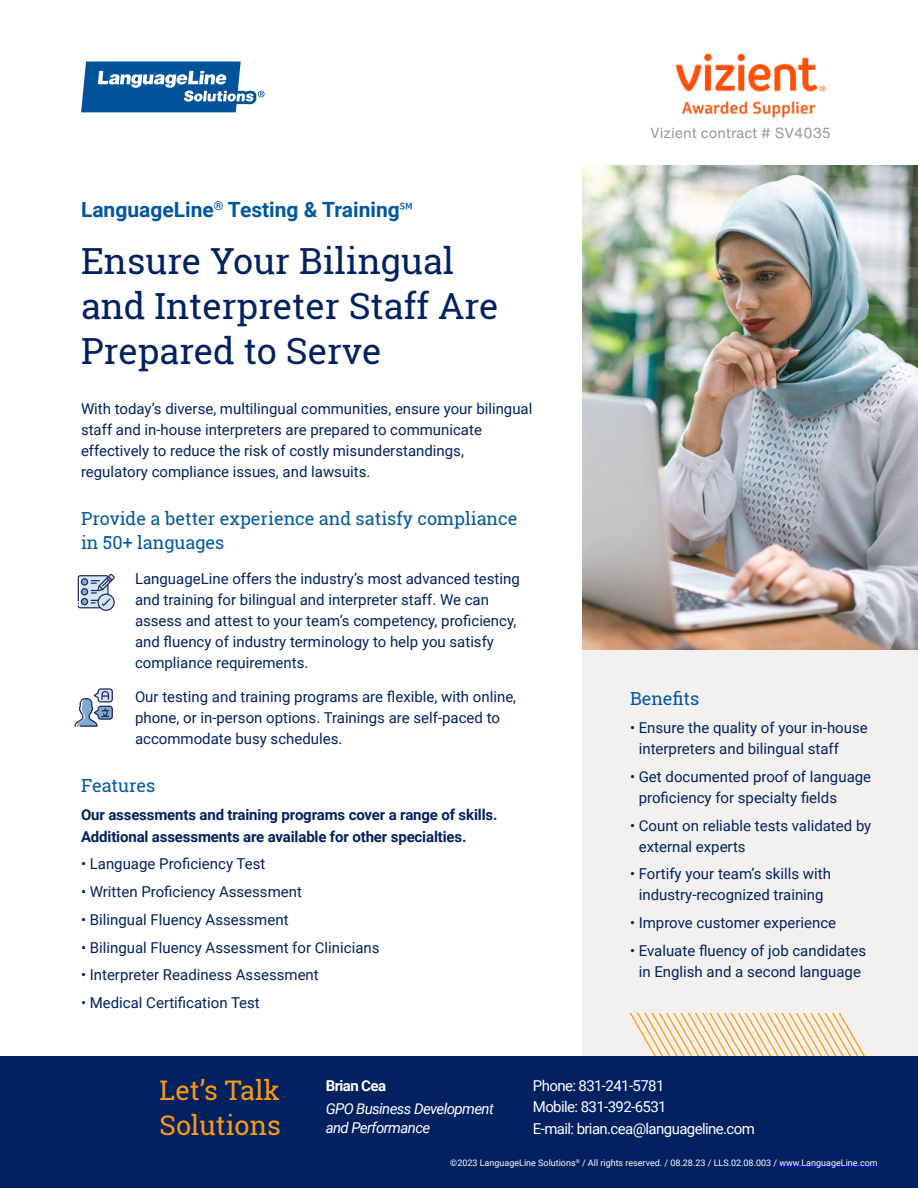
<style>
.page{position:relative;width:918px;height:1188px;background:#fff}
.page>*{position:absolute;margin:0;border:0;box-sizing:border-box;transform-origin:0 0}
.t1{font:36px/45px "Roboto Slab";color:#012161}
.t2{font:27px/34.5px "Roboto Slab";color:#fa9b0e}
.t3{font:700 21px "Roboto";color:#0057a1}
.t4{font:18px/24px "Roboto Slab";color:#0058a2}
.t5{font:15px/21px "Roboto";color:#012161}
.t6{font:700 15px/21.6px "Roboto";letter-spacing:-.01em;color:#012161}
.t7{font:15px/21.5px "Roboto";letter-spacing:-.04em;color:#fff}
.t8{font:italic 15px/19.5px "Roboto";letter-spacing:-.04em;color:#fff}
.t9{font:700 15px "Roboto";letter-spacing:-.04em;color:#fff}
.t10{font:14.4px "Helvetica Now Text";color:#999}
.t11{font:9px "Roboto";color:#fff}
.s1{font-family:"Source Code Variable";font-weight:400}
</style>
<div class="page">
<div style="left:583px;top:624px;width:335px;height:451px;background:#f2f1ef"></div>
<svg style="left:629px;top:1013px;width:236px;height:43px"></svg>
<div style="left:0;top:1056px;width:918px;height:132px;background:#012161"></div>
<img style="left:583px;top:165px;width:335px;height:484px">
<hr style="left:779px;top:1166px;width:99px;height:1px;background:#00f">
<svg style="left:75px;top:688px;width:38px;height:39px"></svg>
<svg style="left:78px;top:574px;width:37px;height:37px"></svg>
<img style="left:675px;top:53px;width:151px;height:65px">
<svg style="left:81px;top:62px;width:184px;height:50px"></svg>
<h3 class="t3" style="left:81px;top:195px;width:333px">LanguageLine<sup>®</sup> Testing &amp; Training<span class="s1">℠</span></h3>
<h1 class="t1" style="left:81px;top:238px;width:419px">Ensure Your Bilingual and Interpreter Staff Are<br>Prepared to Serve</h1>
<p class="t5" style="left:81px;top:398px;width:453px">With today’s diverse, multilingual communities, ensure your bilingual staff and in-house interpreters are prepared to communicate effectively to reduce the risk of costly misunderstandings, regulatory compliance issues, and lawsuits.</p>
<p class="t4" style="left:81px;top:506px;width:438px">Provide a better experience and satisfy compliance in 50+ languages</p>
<p class="t5" style="left:135px;top:567px;width:386px">LanguageLine offers the industry’s most advanced testing and training for bilingual and interpreter staff. We can assess and attest to your team’s competency, proficiency, and fluency of industry terminology to help you satisfy compliance requirements.</p>
<p class="t5" style="left:135px;top:686px;width:383px">Our testing and training programs are flexible, with online, phone, or in-person options. Trainings are self-paced to accommodate busy schedules.</p>
<p class="t4" style="left:81px;top:773px;width:76px">Features</p>
<p class="t6" style="left:81px;top:803px;width:418px">Our assessments and training programs cover a range of skills.<br>Additional assessments are available for other specialties.</p>
<p class="t5" style="left:81px;top:853px;width:186px">• Language Proficiency Test</p>
<p class="t5" style="left:81px;top:881px;width:222px">• Written Proficiency Assessment</p>
<p class="t5" style="left:81px;top:908px;width:209px">• Bilingual Fluency Assessment</p>
<p class="t5" style="left:81px;top:936px;width:300px">• Bilingual Fluency Assessment for Clinicians</p>
<p class="t5" style="left:81px;top:964px;width:239px">• Interpreter Readiness Assessment</p>
<p class="t5" style="left:81px;top:992px;width:180px">• Medical Certification Test</p>
<p class="t10" style="left:650px;top:122px;width:182px">Vizient contract # SV4035</p>
<p class="t4" style="left:630px;top:687px;width:71px">Benefits</p>
<p class="t5" style="left:639px;top:717px;width:231px;text-indent:-9px">• Ensure the quality of your in-house interpreters and bilingual staff</p>
<p class="t5" style="left:639px;top:765px;width:234px;text-indent:-9px">• Get documented proof of language proficiency for specialty fields</p>
<p class="t5" style="left:639px;top:814px;width:234px;text-indent:-9px">• Count on reliable tests validated by external experts</p>
<p class="t5" style="left:630px;top:863px;width:203px;text-align:center">• Fortify your team’s skills with industry-recognized training</p>
<p class="t5" style="left:630px;top:912px;width:208px">• Improve customer experience</p>
<p class="t5" style="left:630px;top:939px;width:238px;text-align:center">• Evaluate fluency of job candidates in English and a second language</p>
<h2 class="t2" style="left:160px;top:1073px;width:123px">Let’s Talk<br>Solutions</h2>
<p class="t9" style="left:326px;top:1075px;width:62px">Brian Cea</p>
<p class="t8" style="left:326px;top:1098px;width:170px">GPO Business Development and Performance</p>
<p class="t7" style="left:533px;top:1074px;width:224px">Phone: 831-241-5781<br>Mobile: 831-392-6531<br>E-mail: brian.cea@languageline.com</p>
<p class="t11" style="left:450px;top:1156px;width:429px">©2023 LanguageLine Solutions<sup>®</sup> / All rights reserved. / 08.28.23 / LLS.02.08.003 / www.LanguageLine.com</p>
</div>
